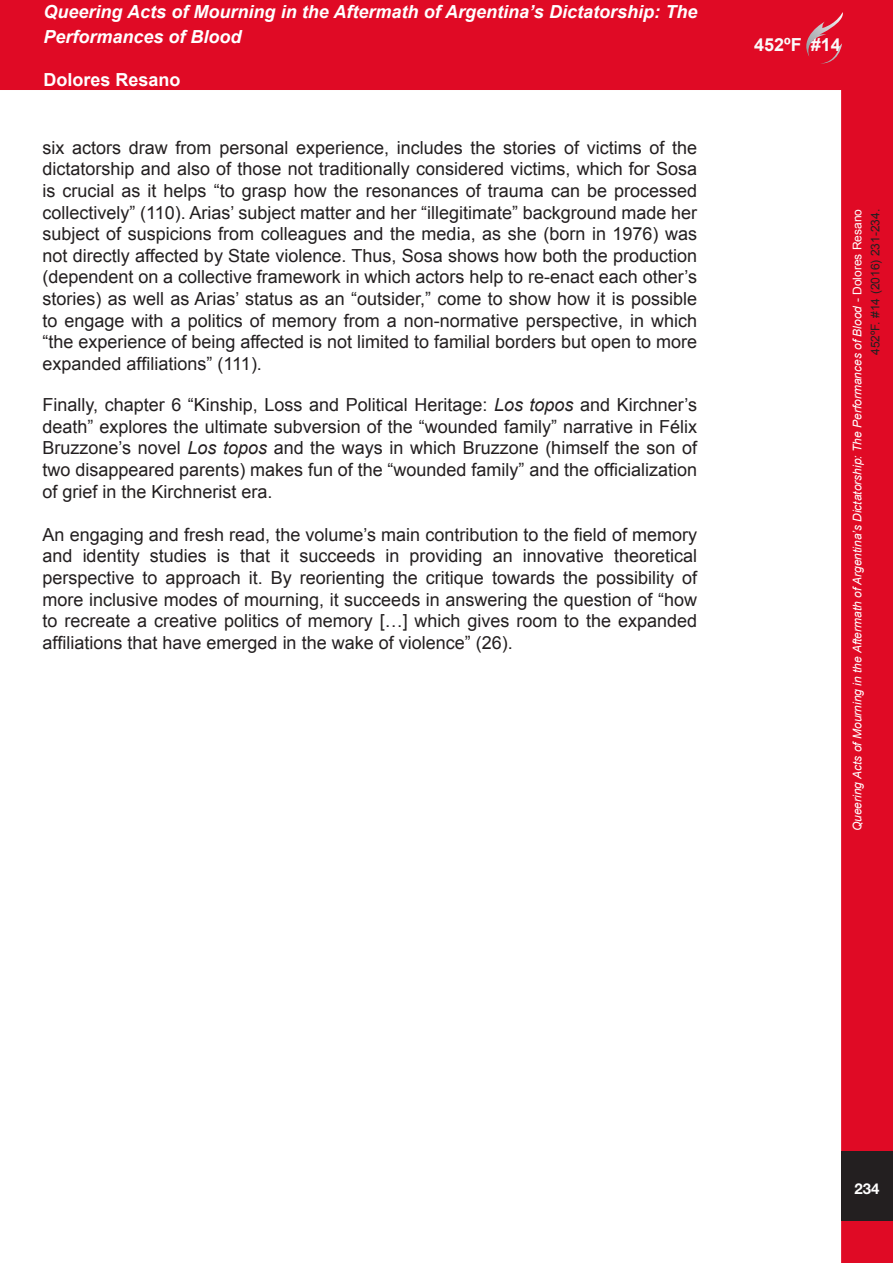
<style>
.page{position:relative;width:893px;height:1263px;background:#fff}
.page>*{position:absolute;margin:0;border:0;box-sizing:border-box;transform-origin:0 0}
.t1{font:18px/21.6px "Arial";color:#231f20;text-align:justify}
.t2{font:italic 700 18px/25.2px "Arial";color:#fff}
.t3{font:700 18px "Arial";color:#fff}
.t4{font:700 18px "Arial";color:#fafafa}
.t5{font:700 15px "Helvetica Neue";color:#fff}
.t6{font:italic 12px/18px "Arial";color:#fff;text-align:right}
.s1{font-style:italic}
.s2{font-style:normal}
.s3{font-style:normal;color:#231f20}
</style>
<div class="page">
<div style="left:843px;top:2px;width:48px;height:1259px;background:#e00a25"></div>
<div style="left:841px;top:0;width:52px;height:1263px;border:3px solid #e00a25"></div>
<div style="left:841px;top:1151px;width:52px;height:70px;background:#231f20"></div>
<div style="left:0;top:0;width:893px;height:90px;background:#e00a25"></div>
<svg style="left:797px;top:12px;width:48px;height:52px;background:#dc1f37"></svg>
<p class="t2" style="left:44px;top:-1px;width:655px">Queering Acts of Mourning in the Aftermath of Argentina’s Dictatorship: The<br>Performances of Blood</p>
<p class="t3" style="left:44px;top:68px;width:139px">Dolores Resano</p>
<p class="t1" style="left:43px;top:137px;width:656px">six actors draw from personal experience, includes the stories of victims of the dictatorship and also of those not traditionally considered victims, which for Sosa is crucial as it helps “to grasp how the resonances of trauma can be processed collectively” (110). Arias’ subject matter and her “illegitimate” background made her subject of suspicions from colleagues and the media, as she (born in 1976) was not directly affected by State violence. Thus, Sosa shows how both the production (dependent on a collective framework in which actors help to re-enact each other’s stories) as well as Arias’ status as an “outsider,” come to show how it is possible to engage with a politics of memory from a non-normative perspective, in which “the experience of being affected is not limited to familial borders but open to more expanded affiliations” (111).</p>
<p class="t1" style="left:43px;top:394px;width:656px">Finally, chapter 6 “Kinship, Loss and Political Heritage: <span class="s1">Los topos</span> and Kirchner’s death” explores the ultimate subversion of the “wounded family” narrative in Félix Bruzzone’s novel <span class="s1">Los topos</span> and the ways in which Bruzzone (himself the son of two disappeared parents) makes fun of the “wounded family” and the officialization of grief in the Kirchnerist era.</p>
<p class="t1" style="left:43px;top:524px;width:656px">An engaging and fresh read, the volume’s main contribution to the field of memory and identity studies is that it succeeds in providing an innovative theoretical perspective to approach it. By reorienting the critique towards the possibility of more inclusive modes of mourning, it succeeds in answering the question of “how to recreate a creative politics of memory […] which gives room to the expanded affiliations that have emerged in the wake of violence” (26).</p>
<p class="t4" style="left:754px;top:33px;width:88px">452ºF #14</p>
<p class="t6" style="left:849px;top:831px;width:624px;rotate:-90deg">Queering Acts of Mourning in the Aftermath of Argentina’s Dictatorship: The Performances of Blood <span class="s2">- Dolores Resano<br></span><span class="s3">452ºF. #14 (2016) 231-234.</span></p>
<p class="t5" style="left:854px;top:1179px;width:27px">234</p>
</div>
